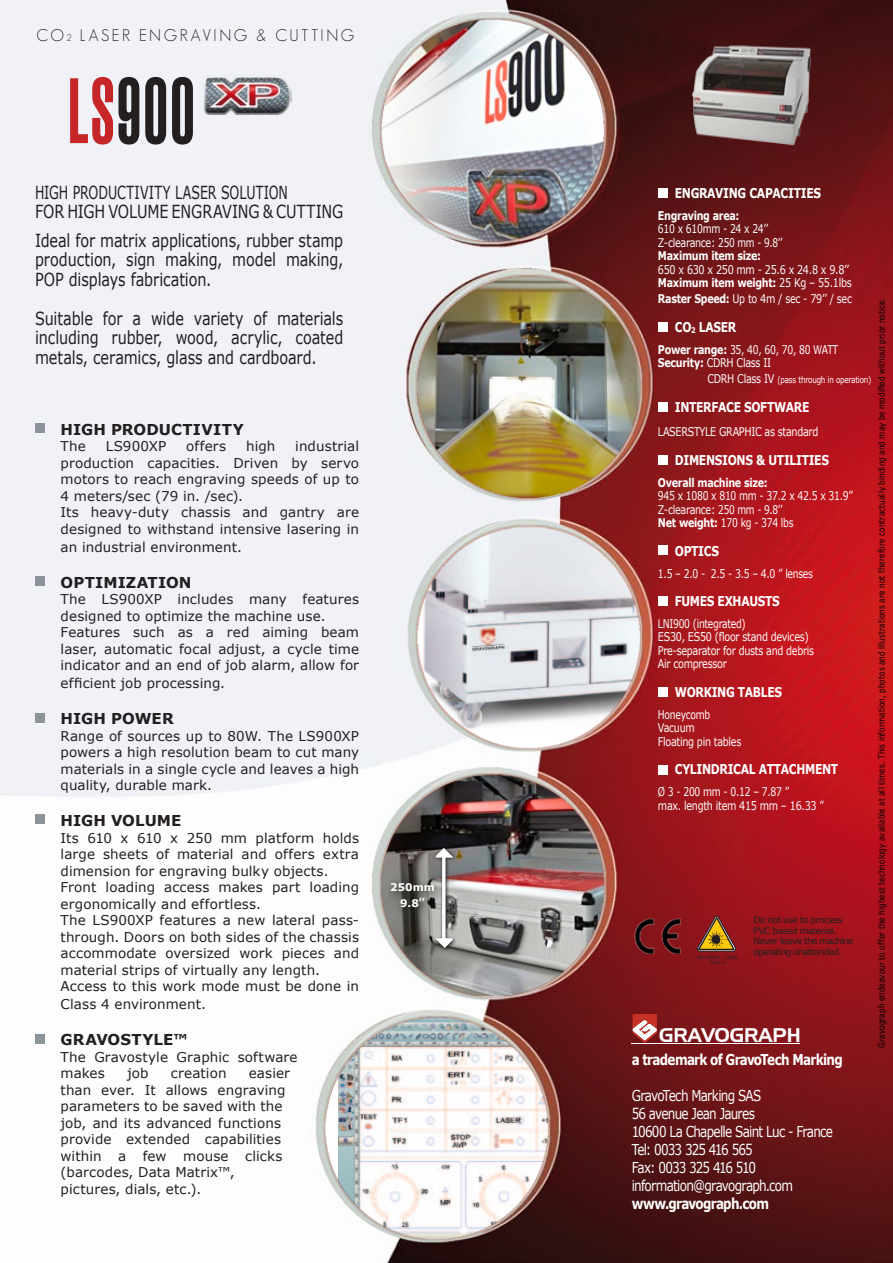
<style>
.page{position:relative;width:893px;height:1263px;background:#fff}
.page>*{position:absolute;margin:0;border:0;box-sizing:border-box;transform-origin:0 0}
.t1{font:900 extra-condensed 90px "Swiss 911 BT";letter-spacing:.03em;color:#231f20;scale:.83 1}
.t2{font:19.2px "Handel Gothic BT";color:#fff}
.t3{font:18px/19.5px "Verdana";letter-spacing:-.005em;color:#231f20;text-align:justify;scale:.8 1}
.t4{font:18px/19.5px "Verdana";letter-spacing:-.005em;color:#231f20;scale:.7 1}
.t5{font:300 16.5px "Geosans";letter-spacing:.145em;color:#231f20}
.t6{font:15px/18px "Verdana";letter-spacing:-.065em;color:#fff;scale:.8 1}
.t7{font:700 15px "Verdana";letter-spacing:.005em;color:#231f20}
.t8{font:700 15px "Verdana";letter-spacing:-.06em;color:#fff;scale:.8 1}
.t9{font:13.5px/16.5px "Verdana";letter-spacing:.005em;color:#231f20}
.t10{font:700 13.5px "Verdana";letter-spacing:-.03em;color:#fff;scale:.8 1}
.t11{font:12px/13.5px "Verdana";letter-spacing:-.03em;color:#fff;scale:.77 1}
.t12{font:12px/13.5px "Verdana";letter-spacing:-.03em;color:#fff;scale:.8 1}
.t13{font:700 12px "Verdana";letter-spacing:-.03em;color:#fff;scale:.8 1}
.t14{font:700 10.5px/16.2px "Verdana";color:#fff;text-align:center}
.t15{font:9px "Verdana";letter-spacing:.025em;color:#000;scale:.8 1}
.t16{font:9px/10.5px "Verdana";letter-spacing:-.06em;color:#231f20}
.t17{font:9px "Verdana";letter-spacing:-.03em;color:#fff;scale:.8 1}
.t18{font:4.5px/5.4px "Verdana";color:#231f20;text-align:center}
.s1{font-size:9.6px}
.s2{color:#c62628}
.s3{font-size:12px}
.s4{font-weight:700}
</style>
<div class="page">
<img style="left:0;top:0;width:893px;height:1263px">
<img style="left:204px;top:74px;width:87px;height:41px">
<svg style="left:633px;top:1014px;width:24px;height:29px"></svg>
<hr style="left:632px;top:1043px;width:168px;height:1px;background:#fff">
<img style="left:632px;top:918px;width:52px;height:35px">
<svg style="left:696px;top:916px;width:40px;height:36px"></svg>
<img style="left:665px;top:27px;width:174px;height:128px">
<svg style="left:433px;top:845px;width:25px;height:107px"></svg>
<svg style="left:435px;top:848px;width:19px;height:100px"></svg>
<svg style="left:385px;top:877px;width:59px;height:24px"></svg>
<svg style="left:395px;top:893px;width:39px;height:24px"></svg>
<svg style="left:282px;top:996px;width:224px;height:267px"></svg>
<div style="left:35px;top:423px;width:10px;height:10px;background:#8a9499"></div>
<div style="left:35px;top:576px;width:10px;height:10px;background:#8a9499"></div>
<div style="left:35px;top:713px;width:10px;height:10px;background:#8a9499"></div>
<div style="left:35px;top:814px;width:10px;height:10px;background:#8a9499"></div>
<div style="left:35px;top:1034px;width:10px;height:10px;background:#8a9499"></div>
<div style="left:658px;top:188px;width:10px;height:10px;background:#fff"></div>
<div style="left:658px;top:322px;width:10px;height:10px;background:#fff"></div>
<div style="left:658px;top:402px;width:10px;height:10px;background:#fff"></div>
<div style="left:658px;top:545px;width:10px;height:10px;background:#fff"></div>
<div style="left:658px;top:455px;width:10px;height:10px;background:#fff"></div>
<div style="left:658px;top:596px;width:10px;height:10px;background:#fff"></div>
<div style="left:658px;top:687px;width:10px;height:10px;background:#fff"></div>
<div style="left:658px;top:765px;width:10px;height:10px;background:#fff"></div>
<p class="t5" style="left:37px;top:27px;width:178px">CO<span class="s1">2</span> LASER ENG RAVING</p>
<p class="t5" style="left:257px;top:27px;width:99px">&amp; CUTTING</p>
<h1 class="t1" style="left:68px;top:62px;width:154px"><span class="s2">LS</span>900</h1>
<h3 class="t4" style="left:35px;top:182px;width:442px">HIGH PRODUCTIVITY LASER SOLUTION<br>FOR HIGH VOLUME ENGRAVING &amp; CUTTING</h3>
<h3 class="t3" style="left:35px;top:230px;width:387px">Ideal for matrix applications, rubber stamp production, sign making, model making, POP displays fabrication.</h3>
<h3 class="t3" style="left:35px;top:308px;width:387px">Suitable for a wide variety of materials including rubber, wood, acrylic, coated metals, ceramics, glass and cardboard.</h3>
<p class="t7" style="left:61px;top:420px;width:185px">HIGH PRODUCTIVITY</p>
<p class="t9" style="left:61px;top:437px;width:27px">The</p>
<p class="t9" style="left:106px;top:437px;width:62px">LS900XP</p>
<p class="t9" style="left:186px;top:437px;width:42px">offers</p>
<p class="t9" style="left:246px;top:437px;width:31px">high</p>
<p class="t9" style="left:61px;top:437px;width:300px;text-indent:235px">industrial production capacities. Driven by servo motors to reach engraving speeds of up to 4 meters/sec (79 in. /sec).<br>Its heavy-duty chassis and gantry are designed to withstand intensive lasering in</p>
<p class="t9" style="left:61px;top:538px;width:183px">an industrial environment.</p>
<p class="t7" style="left:61px;top:573px;width:133px">OPTIMIZATION</p>
<p class="t9" style="left:61px;top:590px;width:300px">The LS900XP includes many features designed to optimize the machine use.<br>Features such as a red aiming beam laser, automatic focal adjust, a cycle time indicator and an end of job alarm, allow for</p>
<p class="t9" style="left:61px;top:674px;width:166px">efficient job processing.</p>
<p class="t7" style="left:61px;top:709px;width:115px">HIGH POWER</p>
<p class="t9" style="left:61px;top:727px;width:300px;text-align:justify">Range of sources up to 80W. The LS900XP powers a high resolution beam to cut many materials in a single cycle and leaves a high quality, durable mark.</p>
<p class="t7" style="left:61px;top:811px;width:122px">HIGH VOLUME</p>
<p class="t9" style="left:61px;top:829px;width:300px">Its 610 x 610 x 250 mm platform holds large sheets of material and offers extra dimension for engraving bulky objects.<br>Front loading access makes part loading ergonomically and effortless.<br>The LS900XP features a new lateral pass&shy;through. Doors on both sides of the chassis accommodate oversized work pieces and material strips of virtually any length.<br>Access to this work mode must be done in</p>
<p class="t9" style="left:61px;top:995px;width:147px">Class 4 environment.</p>
<p class="t7" style="left:61px;top:1030px;width:129px">GRAVOSTYLE™</p>
<p class="t9" style="left:61px;top:1048px;width:238px">The Gravostyle Graphic software makes</p>
<p class="t9" style="left:127px;top:1064px;width:23px">job</p>
<p class="t9" style="left:171px;top:1064px;width:57px">creation</p>
<p class="t9" style="left:61px;top:1064px;width:231px;text-indent:188px">easier than ever. It allows engraving parameters to be saved with the job, and its advanced functions provide extended capabilities within a few mouse clicks (barcodes, Data Matrix™, pictures, dials, etc.).</p>
<p class="t14" style="left:390px;top:879px;width:46px">250mm<br>9.8<span class="s3">’’</span></p>
<p class="t10" style="left:675px;top:184px;width:184px">ENGRAVING CAPACITIES</p>
<p class="t13" style="left:658px;top:208px;width:103px">Engraving area:</p>
<p class="t11" style="left:658px;top:222px;width:163px">610 x 610mm - 24 x 24’’<br>Z-clearance: 250 mm - 9.8’’</p>
<p class="t13" style="left:658px;top:248px;width:130px">Maximum item size:</p>
<p class="t12" style="left:658px;top:262px;width:244px">650 x 630 x 250 mm - 25.6 x 24.8 x 9.8’’<br><span class="s4">Maximum item weight:</span> 25 Kg – 55.1lbs</p>
<p class="t12" style="left:658px;top:292px;width:244px"><span class="s4">Raster Speed:</span> Up to 4m / sec - 79’’ / sec</p>
<p class="t10" style="left:675px;top:318px;width:78px">CO<sub>2</sub> LASER</p>
<p class="t11" style="left:658px;top:342px;width:236px"><span class="s4">Power range:</span> 35, 40, 60, 70, 80 WATT<br><span class="s4">Security:</span> CDRH Class II</p>
<p class="t17" style="left:707px;top:374px;width:207px"><span class="s3">CDRH Class IV</span> (pass through in operation)</p>
<p class="t10" style="left:675px;top:398px;width:170px">INTERFACE SOFTWARE</p>
<p class="t12" style="left:658px;top:425px;width:202px">LASERSTYLE GRAPHIC as standard</p>
<p class="t10" style="left:675px;top:451px;width:194px">DIMENSIONS &amp; UTILITIES</p>
<p class="t13" style="left:658px;top:475px;width:139px">Overall machine size:</p>
<p class="t11" style="left:658px;top:489px;width:255px">945 x 1080 x 810 mm - 37.2 x 42.5 x 31.9’’<br>Z-clearance: 250 mm - 9.8’’<br><span class="s4">Net weight:</span> 170 kg - 374 lbs</p>
<p class="t10" style="left:675px;top:542px;width:57px">OPTICS</p>
<p class="t11" style="left:658px;top:566px;width:203px">1.5 – 2.0 - 2.5 - 3.5 – 4.0 ’’ lenses</p>
<p class="t10" style="left:675px;top:592px;width:133px">FUMES EXHAUSTS</p>
<p class="t11" style="left:658px;top:616px;width:204px">LNI900 (integrated)<br>ES30, ES50 (floor stand devices)<br>Pre-separator for dusts and debris<br>Air compressor</p>
<p class="t10" style="left:675px;top:683px;width:136px">WORKING TABLES</p>
<p class="t11" style="left:658px;top:707px;width:110px">Honeycomb<br>Vacuum<br>Floating pin tables</p>
<p class="t10" style="left:675px;top:760px;width:206px">CYLINDRICAL ATTACHMENT</p>
<p class="t11" style="left:658px;top:784px;width:217px">Ø 3 - 200 mm - 0.12 – 7.87 ’’<br>max. length item 415 mm – 16.33 ’’</p>
<p class="t15" style="left:876px;top:1048px;width:939px;rotate:-90deg">Gravograph endeavour to offer the highest technology available at all times. This information, photos and illustrations are not therefore contractually binding and may be modified without prior notice.</p>
<p class="t16" style="left:754px;top:915px;width:102px">Do not use to process<br>PVC based material.<br>Never leave the machine operating unattended.</p>
<p class="t18" style="left:698px;top:954px;width:42px">EN 60825 - CDRH<br>Class 2</p>
<h2 class="t2" style="left:659px;top:1023px;width:143px">GRAVOGRAPH</h2>
<p class="t8" style="left:632px;top:1050px;width:265px">a trademark of GravoTech Marking</p>
<p class="t6" style="left:632px;top:1086px;width:253px">GravoTech Marking SAS<br>56 avenue Jean Jaures<br>10600 La Chapelle Saint Luc - France<br>Tel: 0033 325 416 565<br>Fax: 0033 325 416 510 information@gravograph.com</p>
<p class="t8" style="left:632px;top:1194px;width:173px">www.gravograph.com</p>
</div>
